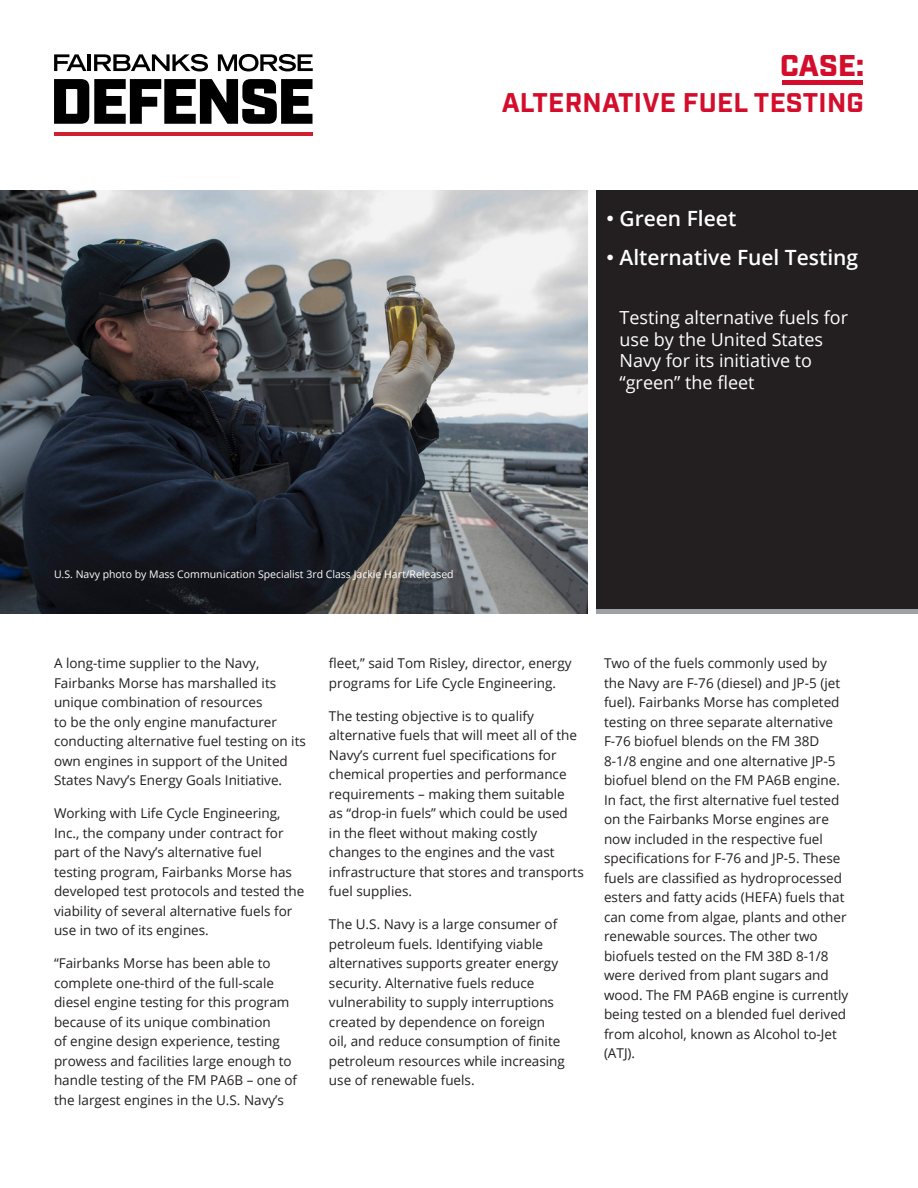
<style>
.page{position:relative;width:918px;height:1188px;background:#fff}
.page>*{position:absolute;margin:0;border:0;box-sizing:border-box;transform-origin:0 0}
.t1{font:900 30px "Industry";color:#d30d2b}
.t2{font:700 27px "Industry";letter-spacing:.01em;color:#d30d2b}
.t3{font:600 21px "Open Sans";color:#fff}
.ick{font:18px/21.6px "Open Sans";color:#fff}
.body{font:13.5px/19.5px "Open Sans";color:#231f20}
.t4{font:10.5px "Open Sans";color:#fff}
.s1{font-family:"Minion Pro";font-weight:400}
</style>
<div class="page">
<div style="left:597px;top:190px;width:321px;height:423px;background:#231f20"></div>
<div style="left:782px;top:80px;width:80px;height:5px;background:#d30d2b"></div>
<hr style="left:597px;top:609px;width:321px;height:4px;background:#9ea1a3">
<svg style="left:54px;top:79px;width:259px;height:45px"></svg>
<svg style="left:54px;top:54px;width:32px;height:17px"></svg>
<hr style="left:88px;top:54px;width:3px;height:17px;background:#000">
<svg style="left:94px;top:54px;width:114px;height:17px"></svg>
<svg style="left:218px;top:54px;width:95px;height:17px"></svg>
<hr style="left:54px;top:132px;width:259px;height:4px;background:#cf202f">
<img style="left:0;top:190px;width:588px;height:423px">
<p class="t1" style="left:780px;top:47px;width:85px">CASE:</p>
<p class="t2" style="left:502px;top:86px;width:364px">ALTERNATIVE FUEL TESTING</p>
<p class="t3" style="left:606px;top:204px;width:132px"><span class="s1">•</span> Green Fleet</p>
<p class="t3" style="left:606px;top:243px;width:254px"><span class="s1">•</span> Alternative Fuel Testing</p>
<p class="ick" style="left:620px;top:306px;width:230px">Testing alternative fuels for use by the United States<br>Navy for its initiative to “green” the fleet</p>
<p class="t4" style="left:54px;top:567px;width:401px">U.S. Navy photo by Mass Communication Specialist 3rd Class Jackie Hart/Released</p>
<p class="body" style="left:54px;top:653px;width:253px">A long-time supplier to the Navy, Fairbanks Morse has marshalled its unique combination of resources<br>to be the only engine manufacturer conducting alternative fuel testing on its own engines in support of the United States Navy’s Energy Goals Initiative.</p>
<p class="body" style="left:54px;top:803px;width:252px">Working with Life Cycle Engineering, Inc., the company under contract for part of the Navy’s alternative fuel testing program, Fairbanks Morse has developed test protocols and tested the viability of several alternative fuels for use in two of its engines.</p>
<p class="body" style="left:54px;top:953px;width:245px">“Fairbanks Morse has been able to complete one-third of the full-scale diesel engine testing for this program because of its unique combination<br>of engine design experience, testing prowess and facilities large enough to handle testing of the FM PA6B – one of the largest engines in the U.S. Navy’s</p>
<p class="body" style="left:329px;top:653px;width:244px">fleet,” said Tom Risley, director, energy programs for Life Cycle Engineering.</p>
<p class="body" style="left:329px;top:706px;width:256px">The testing objective is to qualify alternative fuels that will meet all of the Navy’s current fuel specifications for chemical properties and performance requirements – making them suitable<br>as “drop-in fuels” which could be used<br>in the fleet without making costly changes to the engines and the vast infrastructure that stores and transports fuel supplies.</p>
<p class="body" style="left:329px;top:914px;width:238px">The U.S. Navy is a large consumer of petroleum fuels. Identifying viable alternatives supports greater energy security. Alternative fuels reduce vulnerability to supply interruptions created by dependence on foreign oil, and reduce consumption of finite petroleum resources while increasing use of renewable fuels.</p>
<p class="body" style="left:604px;top:653px;width:246px">Two of the fuels commonly used by the Navy are F-76 (diesel) and JP-5 (jet fuel). Fairbanks Morse has completed testing on three separate alternative F-76 biofuel blends on the FM 38D 8-1/8 engine and one alternative JP-5 biofuel blend on the FM PA6B engine.<br>In fact, the first alternative fuel tested on the Fairbanks Morse engines are now included in the respective fuel specifications for F-76 and JP-5. These fuels are classified as hydroprocessed esters and fatty acids (HEFA) fuels that can come from algae, plants and other renewable sources. The other two biofuels tested on the FM 38D 8-1/8 were derived from plant sugars and wood. The FM PA6B engine is currently being tested on a blended fuel derived from alcohol, known as Alcohol to-Jet (ATJ).</p>
</div>
